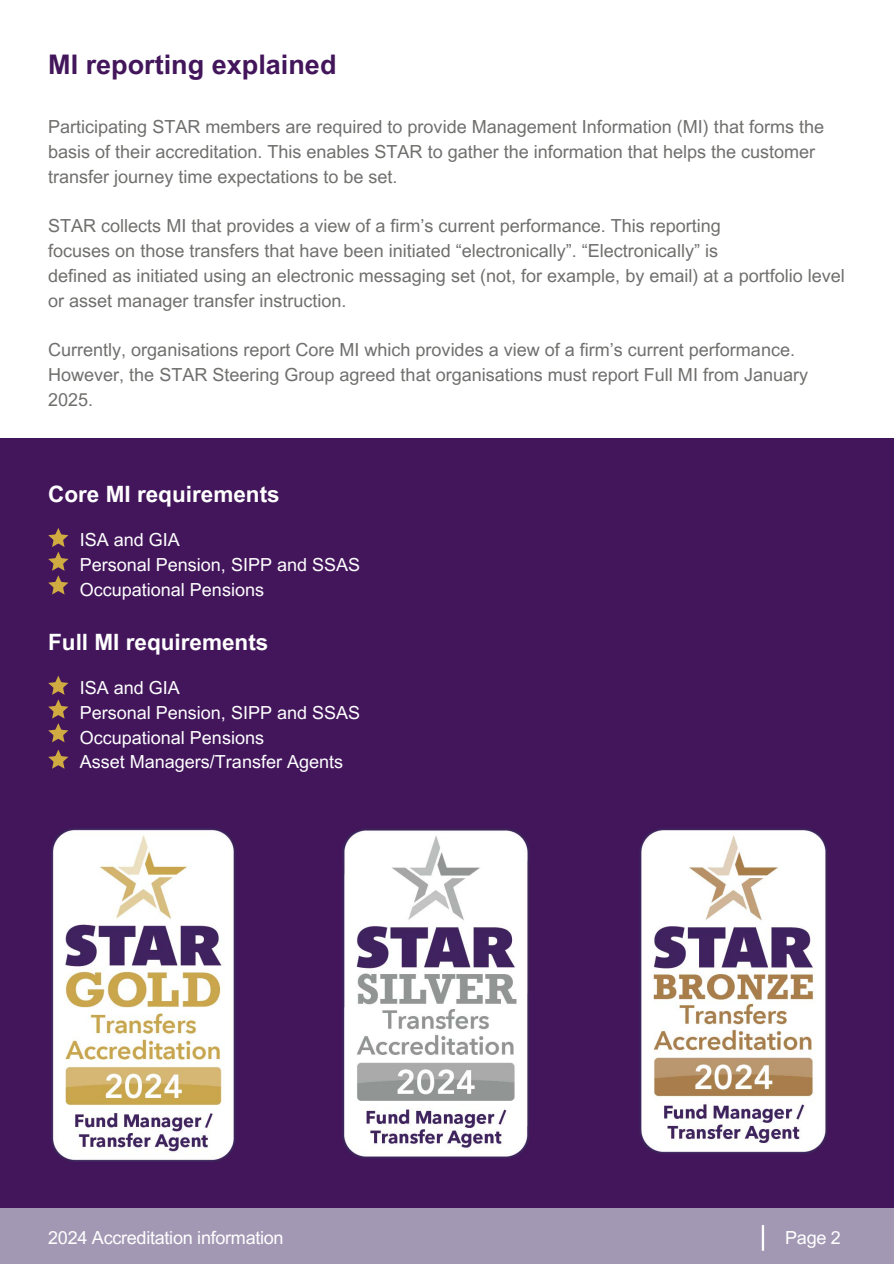
<style>
.page{position:relative;width:894px;height:1264px;background:#fff}
.page>*{position:absolute;margin:0;border:0;box-sizing:border-box;transform-origin:0 0}
.t1{font:700 27px "Arial MT Pro";color:#43165c}
.t2{font:700 22.5px "Arial MT Pro";color:#fff}
.t3{font:18px/24.8px "Arial MT Pro";color:#706f6e}
.t4{font:18px "Arial MT Pro";color:#fff}
</style>
<div class="page">
<div style="left:0;top:438px;width:893px;height:825px;background:#43165c"></div>
<img style="left:343px;top:828px;width:186px;height:330px">
<img style="left:51px;top:828px;width:185px;height:333px">
<img style="left:639px;top:828px;width:188px;height:325px">
<div style="left:0;top:1208px;width:893px;height:55px;background:#a398b4"></div>
<svg style="left:48px;top:528px;width:20px;height:66px"></svg>
<svg style="left:48px;top:676px;width:20px;height:66px"></svg>
<svg style="left:48px;top:749px;width:20px;height:19px"></svg>
<hr style="left:761px;top:1224px;width:2px;height:26px;background:#fff">
<p class="t1" style="left:48px;top:55px;width:290px">MI reporting explained</p>
<p class="t3" style="left:48px;top:117px;width:777px">Participating STAR members are required to provide Management Information (MI) that forms the basis of their accreditation. This enables STAR to gather the information that helps the customer transfer journey time expectations to be set.</p>
<p class="t3" style="left:48px;top:216px;width:674px">STAR collects MI that provides a view of a firm’s current performance. This reporting</p>
<h2 class="t3" style="left:48px;top:241px;width:671px">focuses on those transfers that have been initiated “electronically”. “Electronically” is</h2>
<p class="t3" style="left:48px;top:265px;width:797px">defined as initiated using an electronic messaging set (not, for example, by email) at a portfolio level or asset manager transfer instruction.</p>
<p class="t3" style="left:48px;top:340px;width:761px">Currently, organisations report Core MI which provides a view of a firm’s current performance.<br>However, the STAR Steering Group agreed that organisations must report Full MI from January<br>2025.</p>
<p class="t2" style="left:48px;top:485px;width:233px">Core MI requirements</p>
<p class="t4" style="left:80px;top:533px;width:102px">ISA and GIA</p>
<h2 class="t4" style="left:80px;top:558px;width:282px">Personal Pension, SIPP and SSAS</h2>
<p class="t4" style="left:80px;top:583px;width:186px">Occupational Pensions</p>
<p class="t2" style="left:48px;top:633px;width:222px">Full MI requirements</p>
<p class="t4" style="left:80px;top:681px;width:102px">ISA and GIA</p>
<p class="t4" style="left:80px;top:705px;width:282px">Personal Pension, SIPP and SSAS</p>
<p class="t4" style="left:80px;top:730px;width:186px">Occupational Pensions</p>
<p class="t4" style="left:80px;top:755px;width:265px">Asset Managers/Transfer Agents</p>
<p class="t4" style="left:48px;top:1230px;width:237px">2024 Accreditation information</p>
<p class="t4" style="left:785px;top:1230px;width:57px">Page 2</p>
</div>
